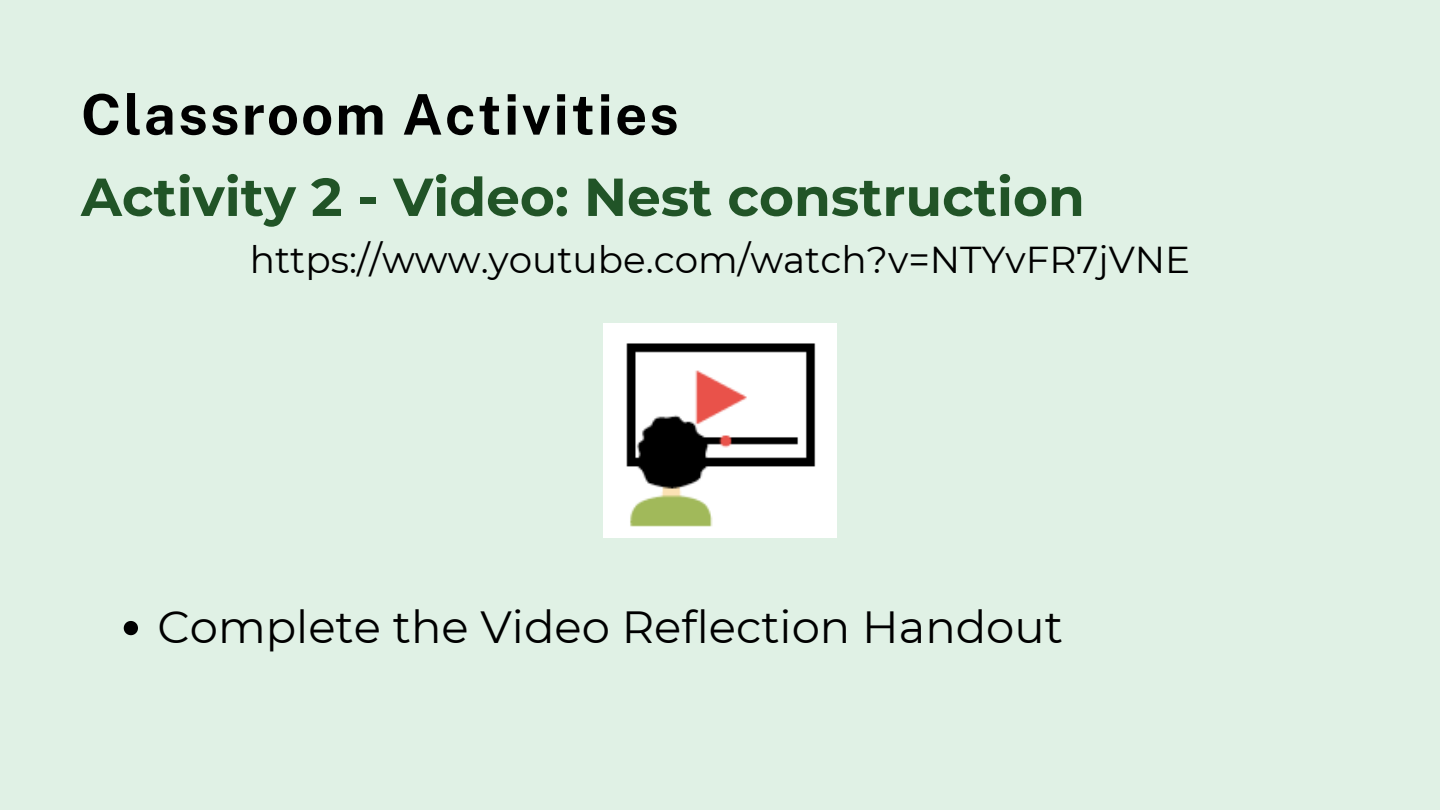
<style>
.page{position:relative;width:1440px;height:810px;background:#e0f1e5}
.page>*{position:absolute;margin:0;border:0;box-sizing:border-box;transform-origin:0 0}
.t1{font:700 56px "Public Sans";letter-spacing:.04em;color:#000}
.t2{font:700 53.4px "Montserrat";color:#215427}
.t3{font:45px "Montserrat";color:#000}
.t4{font:37.4px "Montserrat";color:#000}
</style>
<div class="page">
<svg style="left:124px;top:621px;width:14px;height:14px"></svg>
<img style="left:604px;top:323px;width:233px;height:215px">
<p class="t1" style="left:81px;top:81px;width:599px">Classroom Activities</p>
<h1 class="t2" style="left:81px;top:164px;width:1005px">Activity 2 - Video: Nest construction</h1>
<p class="t4" style="left:250px;top:237px;width:942px">https://www.youtube.com/watch?v=NTYvFR7jVNE</p>
<p class="t3" style="left:158px;top:599px;width:907px">Complete the Video Reflection Handout</p>
</div>
